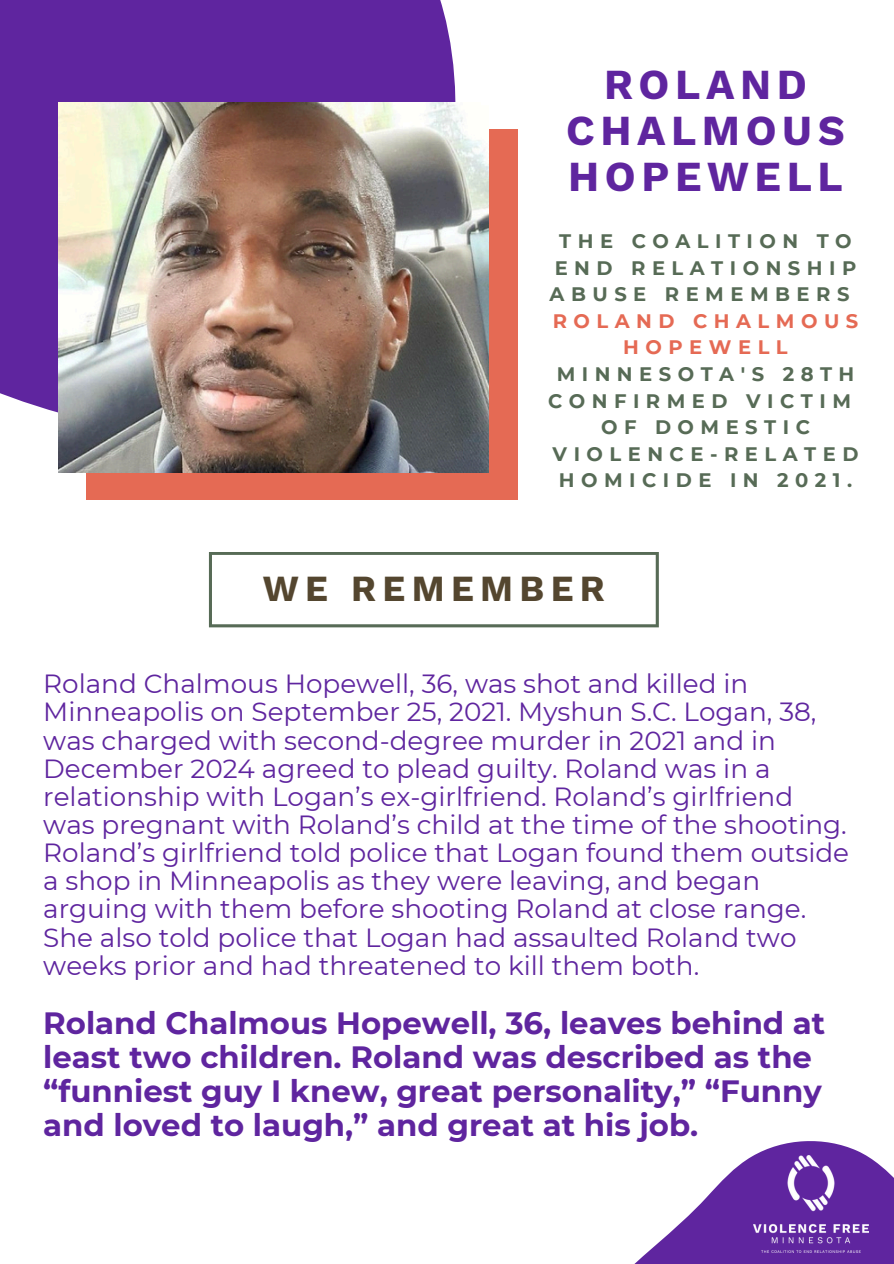
<style>
.page{position:relative;width:894px;height:1264px;background:#fff}
.page>*{position:absolute;margin:0;border:0;box-sizing:border-box;transform-origin:0 0}
.t1{font:700 42px/46.2px "Work Sans";letter-spacing:.13em;color:#5f259f;text-align:center}
.t2{font:700 36.15px "Work Sans";letter-spacing:.175em;color:#54462f}
.t3{font:700 30.75px/33.8px "Montserrat";color:#5f259f}
.t4{font:26.25px/28.2px "Montserrat";color:#5f259f}
.t5{font:700 19.5px/26.5px "Montserrat";letter-spacing:.335em;color:#576b56;text-align:center}
.t6{font:700 19.5px/26.5px "Montserrat";letter-spacing:.335em;color:#e56a54;text-align:center}
</style>
<div class="page">
<svg style="left:635px;top:1141px;width:258px;height:122px;fill:#5f259f"></svg>
<svg style="left:0;top:0;width:518px;height:606px;fill:#5f259f"></svg>
<div style="left:86px;top:129px;width:431px;height:370px;background:#e56a54"></div>
<img style="left:59px;top:103px;width:429px;height:370px">
<svg style="left:209px;top:552px;width:449px;height:75px"></svg>
<img style="left:752px;top:1155px;width:116px;height:97px">
<p class="t1" style="left:566px;top:61px;width:280px">ROLAND<br>CHALMOUS<br>HOPEWELL</p>
<p class="t5" style="left:549px;top:228px;width:308px">THE COALITION TO<br>END RELATIONSHIP<br>ABUSE REMEMBERS</p>
<p class="t6" style="left:552px;top:307px;width:307px">ROLAND CHALMOUS<br>HOPEWELL</p>
<p class="t5" style="left:548px;top:361px;width:308px">MINNESOTA'S 28TH<br>CONFIRMED VICTIM</p>
<p class="t5" style="left:552px;top:414px;width:307px">OF DOMESTIC<br>VIOLENCE-RELATED<br>HOMICIDE IN 2021.</p>
<h1 class="t2" style="left:263px;top:567px;width:343px">WE REMEMBER</h1>
<p class="t4" style="left:43px;top:669px;width:807px">Roland Chalmous Hopewell, 36, was shot and killed in Minneapolis on September 25, 2021. Myshun S.C. Logan, 38, was charged with second-degree murder in 2021 and in December 2024 agreed to plead guilty. Roland was in a relationship with Logan’s ex-girlfriend. Roland’s girlfriend was pregnant with Roland’s child at the time of the shooting.<br>Roland’s girlfriend told police that Logan found them outside a shop in Minneapolis as they were leaving, and began arguing with them before shooting Roland at close range.<br>She also told police that Logan had assaulted Roland two weeks prior and had threatened to kill them both.</p>
<p class="t3" style="left:43px;top:1006px;width:783px">Roland Chalmous Hopewell, 36, leaves behind at least two children. Roland was described as the “funniest guy I knew, great personality,” “Funny and loved to laugh,” and great at his job.</p>
</div>
